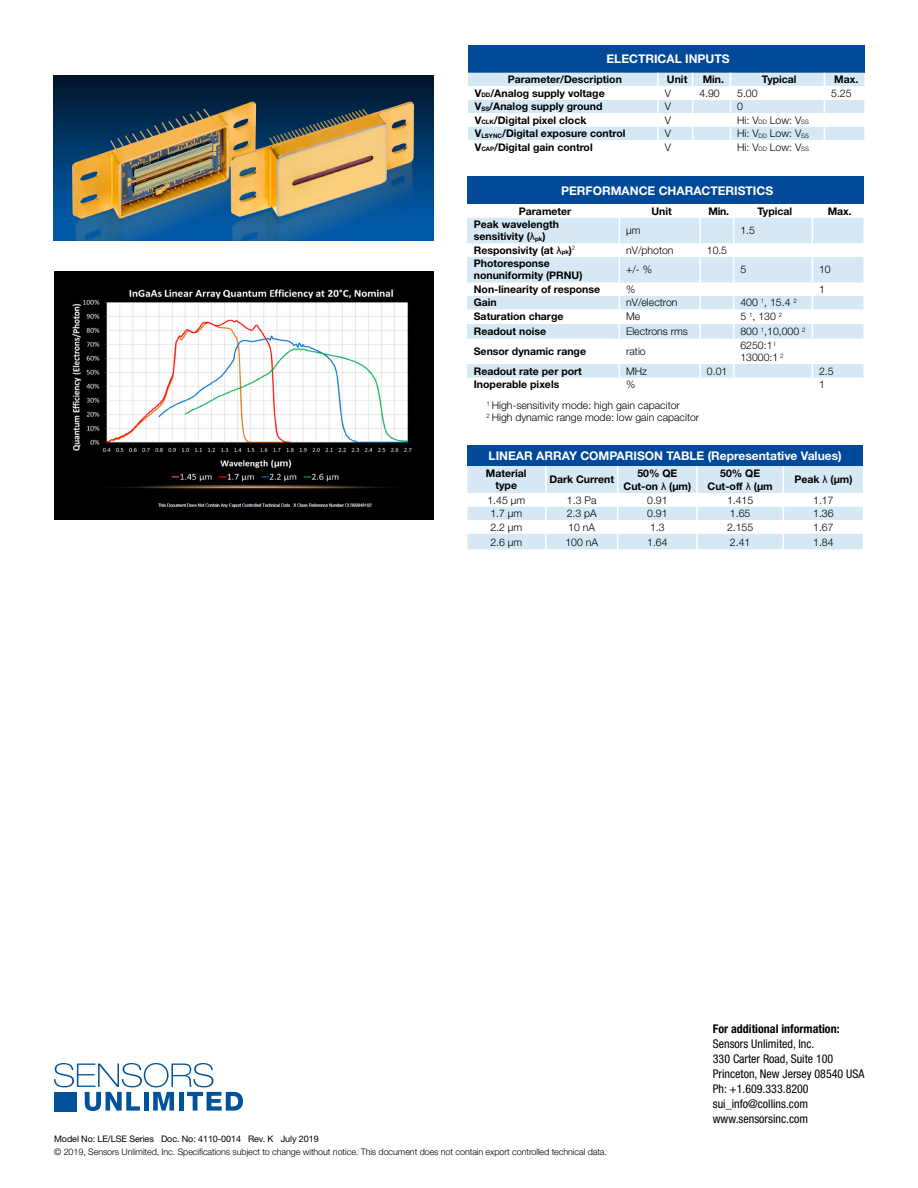
<style>
.page{position:relative;width:918px;height:1188px;background:#fff}
.page>*{position:absolute;margin:0;border:0;box-sizing:border-box;transform-origin:0 0}
._6-Address{font:condensed 12px "Helvetica Neue LT Std";color:#000}
.Table_Header{font:700 12px "Helvetica Neue LT Std";color:#fff}
._6-Address-2{font:700 condensed 12px "Helvetica Neue LT Std";color:#000}
.Table_Left{font:700 10.5px/12px "Helvetica Neue LT Std";color:#000;text-align:center}
.Table_right{font:300 10.5px/12px "Helvetica Neue LT Std";color:#000}
._1-Headline_Bold{font:300 9px "Helvetica Neue LT Std";letter-spacing:-.01em;color:#000}
._1-Headline_Bold-2{font:9px "Helvetica Neue LT Std";letter-spacing:-.01em;color:#000}
.s1{font-size:6.15px}
.s2{font-family:"Arial";font-weight:400}
</style>
<div class="page">
<svg style="left:54px;top:1063px;width:189px;height:48px"></svg>
<div style="left:54px;top:1092px;width:23px;height:20px;background:#00539a"></div>
<div style="left:467px;top:177px;width:396px;height:27px;background:#034999"></div>
<svg style="left:467px;top:218px;width:396px;height:160px;fill:#d5e8f3"></svg>
<svg style="left:619px;top:218px;width:1px;height:160px"></svg>
<hr style="left:699px;top:218px;width:2px;height:25px;background:#fff">
<svg style="left:699px;top:243px;width:2px;height:14px"></svg>
<hr style="left:699px;top:257px;width:2px;height:25px;background:#fff">
<svg style="left:699px;top:282px;width:2px;height:57px"></svg>
<hr style="left:699px;top:339px;width:2px;height:25px;background:#fff">
<svg style="left:699px;top:364px;width:2px;height:14px"></svg>
<svg style="left:733px;top:218px;width:1px;height:160px"></svg>
<svg style="left:812px;top:218px;width:1px;height:160px"></svg>
<div style="left:468px;top:45px;width:396px;height:28px;background:#034999"></div>
<svg style="left:468px;top:73px;width:396px;height:67px"></svg>
<div style="left:468px;top:446px;width:395px;height:20px;background:#034999"></div>
<svg style="left:468px;top:466px;width:395px;height:83px"></svg>
<img style="left:54px;top:272px;width:379px;height:247px">
<img style="left:53px;top:75px;width:380px;height:165px">
<p class="Table_Header" style="left:607px;top:51px;width:125px">ELECTRICAL INPUTS</p>
<p class="Table_Left" style="left:508px;top:73px;width:116px">Parameter/Description</p>
<p class="Table_Left" style="left:667px;top:73px;width:22px">Unit</p>
<p class="Table_Left" style="left:703px;top:73px;width:23px">Min.</p>
<p class="Table_Left" style="left:762px;top:73px;width:36px">Typical</p>
<p class="Table_Left" style="left:834px;top:73px;width:26px">Max.</p>
<p class="Table_Left" style="left:475px;top:87px;width:132px">V<span class="s1">DD</span>/Analog supply voltage</p>
<p class="Table_right" style="left:665px;top:87px;width:8px">V</p>
<p class="Table_right" style="left:699px;top:87px;width:22px">4.90</p>
<p class="Table_right" style="left:737px;top:87px;width:22px">5.00</p>
<p class="Table_right" style="left:831px;top:87px;width:22px">5.25</p>
<p class="Table_Left" style="left:475px;top:100px;width:129px">V<span class="s1">SS</span>/Analog supply ground</p>
<p class="Table_right" style="left:665px;top:100px;width:8px">V</p>
<p class="Table_right" style="left:737px;top:100px;width:7px">0</p>
<p class="Table_Left" style="left:475px;top:114px;width:113px">V<span class="s1">CLK</span>/Digital pixel clock</p>
<p class="Table_right" style="left:665px;top:114px;width:8px">V</p>
<p class="Table_right" style="left:737px;top:114px;width:73px">Hi: V<span class="s1">DD</span> Low: V<span class="s1">SS</span></p>
<p class="Table_Left" style="left:475px;top:127px;width:152px">V<span class="s1">LSYNC</span>/Digital exposure control</p>
<p class="Table_right" style="left:665px;top:127px;width:8px">V</p>
<p class="Table_right" style="left:737px;top:127px;width:73px">Hi: V<span class="s1">DD</span> Low: V<span class="s1">SS</span></p>
<p class="Table_Left" style="left:475px;top:141px;width:119px">V<span class="s1">CAP</span>/Digital gain control</p>
<p class="Table_right" style="left:665px;top:141px;width:8px">V</p>
<p class="Table_right" style="left:737px;top:141px;width:73px">Hi: V<span class="s1">DD</span> Low: V<span class="s1">SS</span></p>
<p class="Table_Header" style="left:561px;top:183px;width:213px">PERFORMANCE CHARACTERISTICS</p>
<p class="Table_Left" style="left:519px;top:205px;width:54px">Parameter</p>
<p class="Table_Left" style="left:651px;top:205px;width:22px">Unit</p>
<p class="Table_Left" style="left:708px;top:205px;width:22px">Min.</p>
<p class="Table_Left" style="left:758px;top:205px;width:36px">Typical</p>
<p class="Table_Left" style="left:828px;top:205px;width:26px">Max.</p>
<p class="Table_Left" style="left:474px;top:218px;width:87px;text-align:left">Peak wavelength sensitivity (<span class="s2">λ</span><span class="s1">pk</span>)</p>
<p class="Table_right" style="left:626px;top:224px;width:16px">µm</p>
<p class="Table_right" style="left:740px;top:224px;width:16px">1.5</p>
<p class="Table_Left" style="left:474px;top:244px;width:103px">Responsivity (at <span class="s2">λ</span><span class="s1">pk</span>)<sup>2</sup></p>
<p class="Table_right" style="left:626px;top:244px;width:49px">nV/photon</p>
<p class="Table_right" style="left:707px;top:244px;width:22px">10.5</p>
<p class="Table_Left" style="left:474px;top:257px;width:110px;text-align:left">Photoresponse nonuniformity (PRNU)</p>
<p class="Table_right" style="left:626px;top:263px;width:27px">+/- %</p>
<p class="Table_right" style="left:740px;top:263px;width:7px">5</p>
<p class="Table_right" style="left:819px;top:263px;width:13px">10</p>
<p class="Table_Left" style="left:474px;top:283px;width:128px">Non-linearity of response</p>
<p class="Table_right" style="left:626px;top:283px;width:11px">%</p>
<p class="Table_right" style="left:819px;top:283px;width:7px">1</p>
<p class="Table_Left" style="left:474px;top:296px;width:24px">Gain</p>
<p class="Table_right" style="left:626px;top:296px;width:53px">nV/electron</p>
<p class="Table_right" style="left:740px;top:296px;width:58px">400 <sup>1</sup>, 15.4 <sup>2</sup></p>
<p class="Table_Left" style="left:474px;top:310px;width:91px">Saturation charge</p>
<p class="Table_right" style="left:626px;top:310px;width:16px">Me</p>
<p class="Table_right" style="left:740px;top:310px;width:43px">5 <sup>1</sup>, 130 <sup>2</sup></p>
<p class="Table_Left" style="left:474px;top:325px;width:74px">Readout noise</p>
<p class="Table_right" style="left:626px;top:325px;width:63px">Electrons rms</p>
<p class="Table_right" style="left:740px;top:325px;width:67px">800 <sup>1</sup>,10,000 <sup>2</sup></p>
<p class="Table_Left" style="left:474px;top:345px;width:114px">Sensor dynamic range</p>
<p class="Table_right" style="left:626px;top:345px;width:21px">ratio</p>
<p class="Table_right" style="left:740px;top:339px;width:45px">6250:1 <sup>I<br></sup>13000:1 <sup>2</sup></p>
<p class="Table_Left" style="left:474px;top:365px;width:110px">Readout rate per port</p>
<p class="Table_right" style="left:626px;top:365px;width:22px">MHz</p>
<p class="Table_right" style="left:707px;top:365px;width:22px">0.01</p>
<p class="Table_right" style="left:819px;top:365px;width:16px">2.5</p>
<p class="Table_Left" style="left:474px;top:378px;width:87px">Inoperable pixels</p>
<p class="Table_right" style="left:626px;top:378px;width:11px">%</p>
<p class="Table_right" style="left:819px;top:378px;width:7px">1</p>
<p class="Table_right" style="left:487px;top:399px;width:214px"><sup>1</sup> High-sensitivity mode: high gain capacitor<br><sup>2</sup> High dynamic range mode: low gain capacitor</p>
<p class="Table_Header" style="left:489px;top:448px;width:355px">LINEAR ARRAY COMPARISON TABLE (Representative Values)</p>
<p class="Table_Left" style="left:486px;top:467px;width:42px">Material type</p>
<p class="Table_Left" style="left:549px;top:473px;width:66px">Dark Current</p>
<p class="Table_Left" style="left:624px;top:466px;width:69px;line-height:13.5px">50% QE<br>Cut-on <span class="s2">λ</span> (µm)</p>
<p class="Table_Left" style="left:708px;top:466px;width:67px;line-height:13.5px">50% QE<br>Cut-off <span class="s2">λ</span> (µm</p>
<p class="Table_Left" style="left:794px;top:473px;width:60px">Peak <span class="s2">λ</span> (µm)</p>
<p class="Table_right" style="left:487px;top:494px;width:39px">1.45 μm</p>
<p class="Table_right" style="left:567px;top:494px;width:31px">1.3 Pa</p>
<p class="Table_right" style="left:647px;top:494px;width:22px">0.91</p>
<p class="Table_right" style="left:727px;top:494px;width:28px">1.415</p>
<p class="Table_right" style="left:813px;top:494px;width:22px">1.17</p>
<p class="Table_right" style="left:490px;top:507px;width:33px">1.7 μm</p>
<p class="Table_right" style="left:567px;top:507px;width:32px">2.3 pA</p>
<p class="Table_right" style="left:647px;top:507px;width:22px">0.91</p>
<p class="Table_right" style="left:730px;top:507px;width:22px">1.65</p>
<p class="Table_right" style="left:813px;top:507px;width:22px">1.36</p>
<p class="Table_right" style="left:490px;top:521px;width:33px">2.2 μm</p>
<p class="Table_right" style="left:568px;top:521px;width:28px">10 nA</p>
<p class="Table_right" style="left:650px;top:521px;width:16px">1.3</p>
<p class="Table_right" style="left:727px;top:521px;width:28px">2.155</p>
<p class="Table_right" style="left:813px;top:521px;width:22px">1.67</p>
<p class="Table_right" style="left:490px;top:536px;width:33px">2.6 μm</p>
<p class="Table_right" style="left:565px;top:536px;width:34px">100 nA</p>
<p class="Table_right" style="left:647px;top:536px;width:22px">1.64</p>
<p class="Table_right" style="left:730px;top:536px;width:22px">2.41</p>
<p class="Table_right" style="left:813px;top:536px;width:22px">1.84</p>
<p class="_1-Headline_Bold-2" style="left:54px;top:1133px;width:266px">Model No: LE/LSE Series Doc. No: 4110-0014 Rev. K July 2019</p>
<p class="_1-Headline_Bold" style="left:54px;top:1146px;width:554px">© 2019, Sensors Unlimited, Inc. Specifications subject to change without notice. This document does not contain export controlled technical data.</p>
<p class="_6-Address-2" style="left:713px;top:1022px;width:128px">For additional information:</p>
<p class="_6-Address" style="left:713px;top:1037px;width:103px">Sensors Unlimited, Inc.</p>
<p class="_6-Address" style="left:713px;top:1052px;width:122px">330 Carter Road, Suite 100</p>
<p class="_6-Address" style="left:713px;top:1067px;width:153px">Princeton, New Jersey 08540 USA</p>
<p class="_6-Address" style="left:713px;top:1082px;width:97px">Ph: +1.609.333.8200</p>
<p class="_6-Address" style="left:713px;top:1097px;width:97px">sui_info@collins.com</p>
<p class="_6-Address" style="left:713px;top:1112px;width:97px">www.sensorsinc.com</p>
</div>
